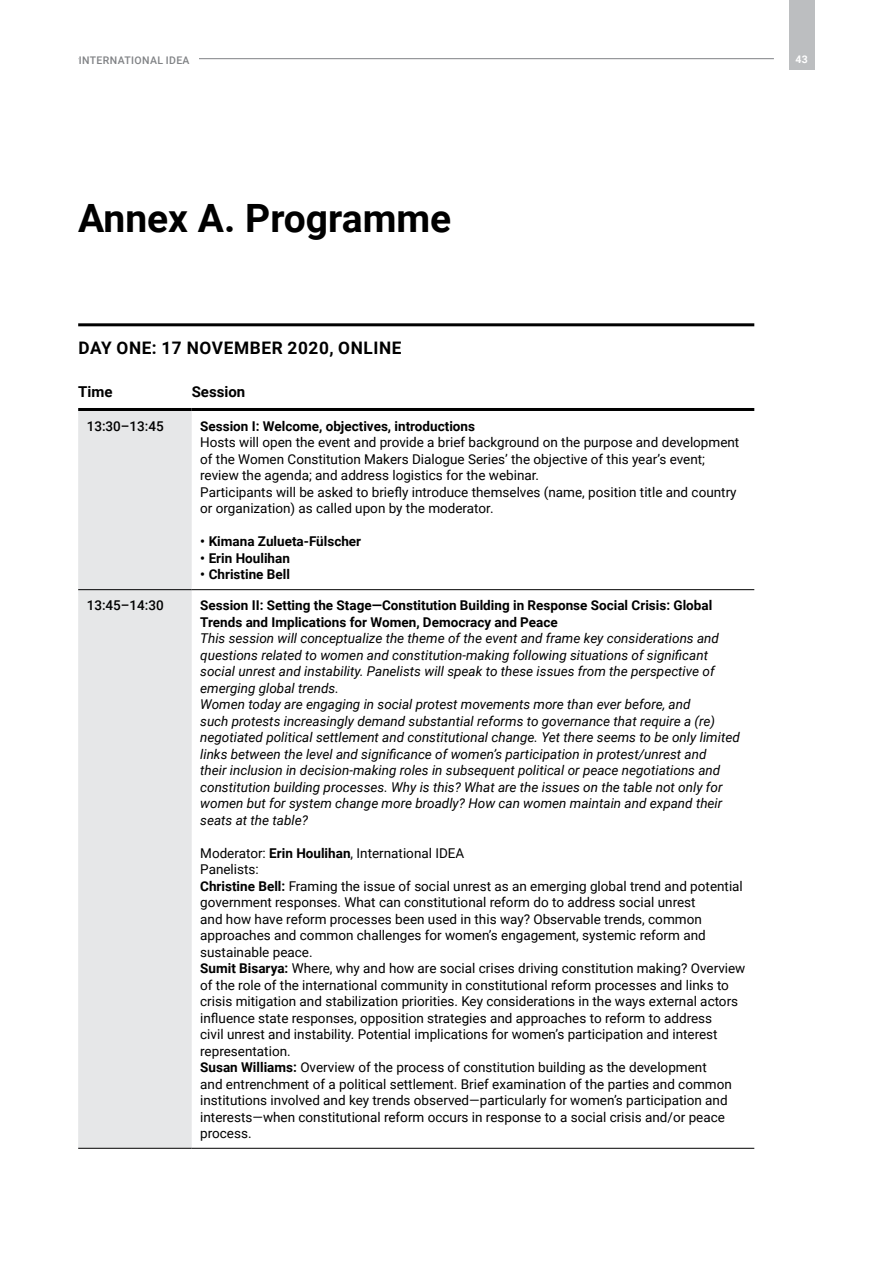
<style>
.page{position:relative;width:893px;height:1263px;background:#fff}
.page>*{position:absolute;margin:0;border:0;box-sizing:border-box;transform-origin:0 0}
.Heading_Acknowledgem{font:700 39px "Roboto";color:#000}
.Heading_2{font:700 17.25px "Roboto";letter-spacing:.035em;color:#000}
.Table_heading{font:700 15px "Roboto";color:#000}
.Table_body{font:13.5px/16.5px "Roboto";color:#000}
.Table_body-2{font:italic 13.5px/16.5px "Roboto";color:#000}
.Table_body-3{font:700 13.5px/16.5px "Roboto";color:#000}
.Table_left_heading{font:500 13.5px "Roboto";color:#000}
.t1{font:500 10.5px "Roboto";letter-spacing:.035em;color:#808285}
.t2{font:700 10.5px "Roboto";color:#fff}
.s1{font-weight:700}
</style>
<div class="page">
<hr style="left:78px;top:323px;width:676px;height:3px;background:#000">
<div style="left:78px;top:411px;width:114px;height:737px;background:#e6e7e8"></div>
<hr style="left:78px;top:408px;width:114px;height:3px;background:#000">
<hr style="left:192px;top:408px;width:562px;height:3px;background:#000">
<hr style="left:78px;top:589px;width:114px;height:1px;background:#000">
<hr style="left:192px;top:589px;width:562px;height:1px;background:#000">
<hr style="left:78px;top:1148px;width:114px;height:1px;background:#000">
<hr style="left:192px;top:1148px;width:562px;height:1px;background:#000">
<hr style="left:79px;top:58px;width:695px;height:1px;background:#808285">
<div style="left:789px;top:0;width:25px;height:70px;background:#bcbec0"></div>
<div style="left:79px;top:55px;width:119px;height:9px;background:#fff"></div>
<p class="t1" style="left:79px;top:53px;width:112px">INTERNATIONAL IDEA</p>
<p class="t2" style="left:795px;top:52px;width:14px">43</p>
<p class="Heading_Acknowledgem" style="left:78px;top:191px;width:375px">Annex A. Programme</p>
<p class="Heading_2" style="left:78px;top:336px;width:325px">DAY ONE: 17 NOVEMBER 2020, ONLINE</p>
<p class="Table_heading" style="left:78px;top:381px;width:36px">Time</p>
<p class="Table_heading" style="left:192px;top:381px;width:55px">Session</p>
<p class="Table_left_heading" style="left:87px;top:417px;width:79px">13:30–13:45</p>
<p class="Table_body-3" style="left:200px;top:417px;width:276px">Session I: Welcome, objectives, introductions</p>
<p class="Table_body" style="left:200px;top:434px;width:541px">Hosts will open the event and provide a brief background on the purpose and development of the Women Constitution Makers Dialogue Series’ the objective of this year’s event; review the agenda; and address logistics for the webinar.</p>
<p class="Table_body" style="left:200px;top:483px;width:538px">Participants will be asked to briefly introduce themselves (name, position title and country or organization) as called upon by the moderator.</p>
<p class="Table_body-3" style="left:200px;top:533px;width:162px">• Kimana Zulueta-Fülscher</p>
<p class="Table_body-3" style="left:200px;top:549px;width:91px">• Erin Houlihan</p>
<p class="Table_body-3" style="left:200px;top:566px;width:91px">• Christine Bell</p>
<p class="Table_left_heading" style="left:87px;top:596px;width:79px">13:45–14:30</p>
<p class="Table_body-3" style="left:200px;top:596px;width:514px">Session II: Setting the Stage—Constitution Building in Response Social Crisis: Global<br>Trends and Implications for Women, Democracy and Peace</p>
<p class="Table_body-2" style="left:200px;top:629px;width:520px">This session will conceptualize the theme of the event and frame key considerations and questions related to women and constitution-making following situations of significant social unrest and instability. Panelists will speak to these issues from the perspective of emerging global trends.</p>
<p class="Table_body-2" style="left:200px;top:695px;width:541px">Women today are engaging in social protest movements more than ever before, and<br>such protests increasingly demand substantial reforms to governance that require a (re) negotiated political settlement and constitutional change. Yet there seems to be only limited links between the level and significance of women’s participation in protest/unrest and<br>their inclusion in decision-making roles in subsequent political or peace negotiations and constitution building processes. Why is this? What are the issues on the table not only for women but for system change more broadly? How can women maintain and expand their seats at the table?</p>
<p class="Table_body" style="left:200px;top:844px;width:266px">Moderator: <span class="s1">Erin Houlihan</span>, International IDEA</p>
<p class="Table_body" style="left:200px;top:860px;width:60px">Panelists:</p>
<p class="Table_body" style="left:200px;top:877px;width:544px"><span class="s1">Christine Bell:</span> Framing the issue of social unrest as an emerging global trend and potential government responses. What can constitutional reform do to address social unrest<br>and how have reform processes been used in this way? Observable trends, common approaches and common challenges for women’s engagement, systemic reform and sustainable peace.</p>
<p class="Table_body" style="left:200px;top:959px;width:547px"><span class="s1">Sumit Bisarya:</span> Where, why and how are social crises driving constitution making? Overview of the role of the international community in constitutional reform processes and links to crisis mitigation and stabilization priorities. Key considerations in the ways external actors influence state responses, opposition strategies and approaches to reform to address<br>civil unrest and instability. Potential implications for women’s participation and interest representation.</p>
<p class="Table_body" style="left:200px;top:1058px;width:533px"><span class="s1">Susan Williams:</span> Overview of the process of constitution building as the development and entrenchment of a political settlement. Brief examination of the parties and common institutions involved and key trends observed—particularly for women’s participation and interests—when constitutional reform occurs in response to a social crisis and/or peace process.</p>
</div>
